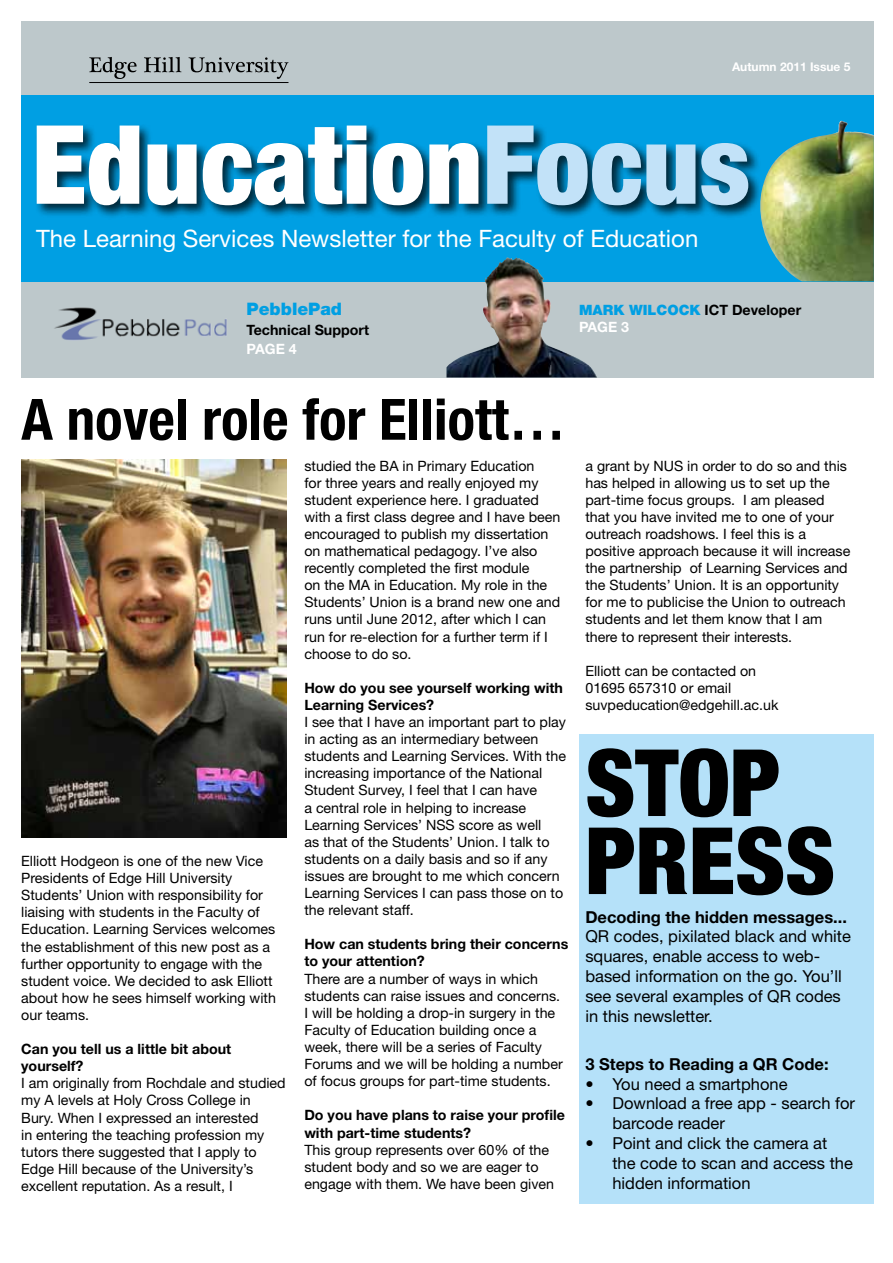
<style>
.page{position:relative;width:893px;height:1263px;background:#fff}
.page>*{position:absolute;margin:0;border:0;box-sizing:border-box;transform-origin:0 0}
.t1{font:900 condensed 109.5px "Helvetica Neue";color:#fff}
.t2{font:900 condensed 93px/78px "Helvetica Neue";color:#000}
.t3{font:700 condensed 57px "Helvetica Neue";color:#000}
.t4{font:24px "Helvetica Neue";color:#fff}
.t5{font:900 17.25px "Helvetica Neue";color:#009fe3}
.t6{font:16.5px/19.8px "Helvetica Neue";color:#000}
.t7{font:700 16.5px "Helvetica Neue";color:#000}
.t8{font:14.25px/17.1px "Helvetica Neue";color:#000}
.t9{font:700 14.25px/17.1px "Helvetica Neue";color:#000}
.t10{font:700 14.25px "Helvetica Neue";color:#fff}
.t11{font:700 12px "Helvetica Neue";color:#fff}
.s1{color:#c2e2f8}
.s2{font-weight:900;color:#009fe3}
.s3{color:#fff}
</style>
<div class="page">
<div style="left:579px;top:733px;width:295px;height:470px;background:#b5e1f9"></div>
<div style="left:21px;top:21px;width:853px;height:356px;background:#bdc8cb"></div>
<div style="left:21px;top:95px;width:853px;height:186px;background:#009fe3"></div>
<div style="left:35px;top:123px;width:727px;height:96px;background:#000;opacity:.75"></div>
<img style="left:757px;top:121px;width:117px;height:160px">
<img style="left:21px;top:459px;width:265px;height:379px">
<img style="left:446px;top:257px;width:151px;height:120px">
<img style="left:54px;top:307px;width:173px;height:33px">
<svg style="left:89px;top:57px;width:48px;height:22px"></svg>
<svg style="left:144px;top:57px;width:37px;height:15px"></svg>
<svg style="left:189px;top:57px;width:99px;height:22px"></svg>
<hr style="left:89px;top:82px;width:199px;height:1px;background:#000">
<p class="t11" style="left:732px;top:59px;width:120px">Autumn 2011 Issue 5</p>
<h1 class="t1" style="left:32px;top:97px;width:720px">Education<span class="s1">Focus</span></h1>
<h3 class="t4" style="left:36px;top:224px;width:664px">The Learning Services Newsletter for the Faculty of Education</h3>
<p class="t5" style="left:247px;top:299px;width:97px">PebblePad</p>
<p class="t9" style="left:247px;top:321px;width:124px">Technical Support</p>
<p class="t10" style="left:247px;top:340px;width:52px">PAGE 4</p>
<p class="t9" style="left:579px;top:301px;width:224px"><span class="s2">MARK WILCOCK</span> ICT Developer<br><span class="s3">PAGE 3</span></p>
<h3 class="t3" style="left:21px;top:385px;width:546px">A novel role for Elliott…</h3>
<p class="t8" style="left:21px;top:852px;width:256px">Elliott Hodgeon is one of the new Vice Presidents of Edge Hill University Students’ Union with responsibility for liaising with students in the Faculty of Education. Learning Services welcomes the establishment of this new post as a further opportunity to engage with the student voice. We decided to ask Elliott about how he sees himself working with our teams.</p>
<p class="t9" style="left:21px;top:1040px;width:212px">Can you tell us a little bit about yourself?</p>
<p class="t8" style="left:21px;top:1074px;width:266px">I am originally from Rochdale and studied my A levels at Holy Cross College in Bury. When I expressed an interested<br>in entering the teaching profession my tutors there suggested that I apply to Edge Hill because of the University’s excellent reputation. As a result, I</p>
<p class="t8" style="left:304px;top:457px;width:258px">studied the BA in Primary Education<br>for three years and really enjoyed my student experience here. I graduated with a first class degree and I have been encouraged to publish my dissertation on mathematical pedagogy. I’ve also recently completed the first module<br>on the MA in Education. My role in the Students’ Union is a brand new one and runs until June 2012, after which I can run for re-election for a further term if I choose to do so.</p>
<p class="t9" style="left:304px;top:679px;width:260px">How do you see yourself working with<br>Learning Services?</p>
<p class="t8" style="left:304px;top:713px;width:263px">I see that I have an important part to play in acting as an intermediary between students and Learning Services. With the increasing importance of the National Student Survey, I feel that I can have<br>a central role in helping to increase Learning Services’ NSS score as well<br>as that of the Students’ Union. I talk to students on a daily basis and so if any issues are brought to me which concern Learning Services I can pass those on to the relevant staff.</p>
<p class="t9" style="left:304px;top:935px;width:265px">How can students bring their concerns to your attention?</p>
<p class="t8" style="left:304px;top:970px;width:260px">There are a number of ways in which students can raise issues and concerns.<br>I will be holding a drop-in surgery in the Faculty of Education building once a week, there will be a series of Faculty Forums and we will be holding a number of focus groups for part-time students.</p>
<p class="t9" style="left:304px;top:1106px;width:262px">Do you have plans to raise your profile with part-time students?</p>
<p class="t8" style="left:304px;top:1141px;width:251px">This group represents over 60% of the student body and so we are eager to engage with them. We have been given</p>
<p class="t8" style="left:585px;top:457px;width:266px">a grant by NUS in order to do so and this has helped in allowing us to set up the part-time focus groups. I am pleased that you have invited me to one of your outreach roadshows. I feel this is a positive approach because it will increase the partnership of Learning Services and the Students’ Union. It is an opportunity for me to publicise the Union to outreach students and let them know that I am there to represent their interests.</p>
<p class="t8" style="left:585px;top:662px;width:195px">Elliott can be contacted on<br>01695 657310 or email suvpeducation@edgehill.ac.uk</p>
<h2 class="t2" style="left:585px;top:742px;width:251px">STOP<br>PRESS</h2>
<p class="t7" style="left:585px;top:906px;width:263px">Decoding the hidden messages...</p>
<p class="t6" style="left:585px;top:926px;width:267px">QR codes, pixilated black and white squares, enable access to web&shy;based information on the go. You’ll see several examples of QR codes in this newsletter.</p>
<p class="t7" style="left:585px;top:1054px;width:245px">3 Steps to Reading a QR Code:</p>
<p class="t6" style="left:585px;top:1073px;width:204px">• You need a smartphone</p>
<p class="t6" style="left:612px;top:1093px;width:244px;text-indent:-27px">• Download a free app - search for barcode reader</p>
<p class="t6" style="left:612px;top:1133px;width:242px;text-indent:-27px">• Point and click the camera at the code to scan and access the hidden information</p>
</div>
